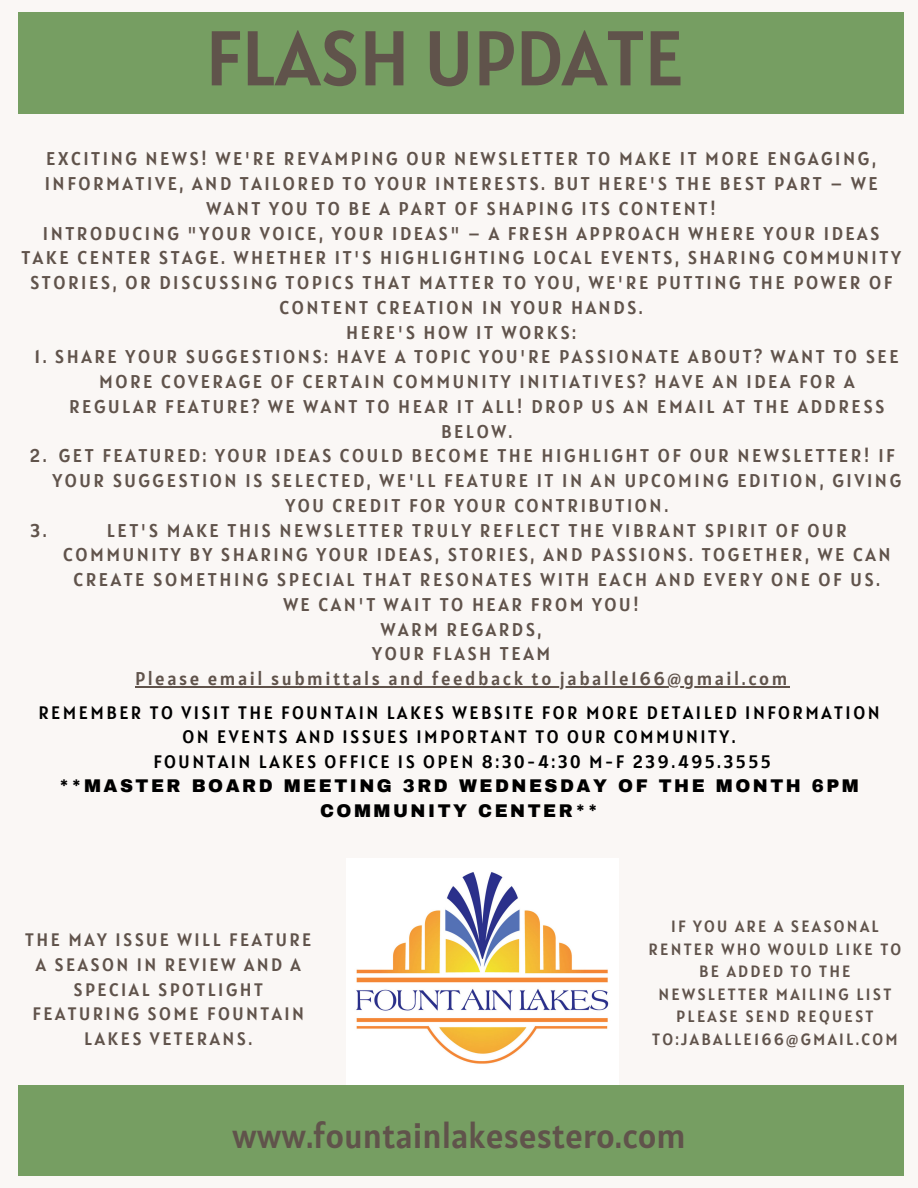
<style>
.page{position:relative;width:918px;height:1188px;background:#faf7f5}
.page>*{position:absolute;margin:0;border:0;box-sizing:border-box;transform-origin:0 0}
.t1{font:77.7px "Alatsi";color:#60534b}
.t2{font:34.5px "Alatsi";color:#60534b}
.t3{font:18.45px/24.8px "Alatsi";letter-spacing:.14em;color:#60534b;text-align:center}
.t4{font:18px/24.5px "Alatsi";letter-spacing:.14em;color:#000;text-align:center}
.t5{font:18px/24.8px "Alatsi";letter-spacing:.14em;color:#60534b;text-align:center}
.t6{font:16.35px/22.5px "Alatsi";letter-spacing:.14em;color:#60534b;text-align:center}
.s1{font-family:"Archivo";font-weight:900}
</style>
<div class="page">
<img style="left:356px;top:872px;width:253px;height:192px">
<hr style="left:135px;top:686px;width:655px;height:1px;background:#60534b">
<div style="left:19px;top:12px;width:885px;height:102px;background:#769e62"></div>
<div style="left:19px;top:1085px;width:885px;height:91px;background:#769e62"></div>
<p class="t1" style="left:205px;top:8px;width:480px">FLASH UPDATE</p>
<p class="t3" style="left:21px;top:146px;width:881px">EXCITING NEWS! WE'RE REVAMPING OUR NEWSLETTER TO MAKE IT MORE ENGAGING, INFORMATIVE, AND TAILORED TO YOUR INTERESTS. BUT HERE'S THE BEST PART – WE WANT YOU TO BE A PART OF SHAPING ITS CONTENT!<br>INTRODUCING "YOUR VOICE, YOUR IDEAS" – A FRESH APPROACH WHERE YOUR IDEAS TAKE CENTER STAGE. WHETHER IT'S HIGHLIGHTING LOCAL EVENTS, SHARING COMMUNITY STORIES, OR DISCUSSING TOPICS THAT MATTER TO YOU, WE'RE PUTTING THE POWER OF CONTENT CREATION IN YOUR HANDS.<br>HERE'S HOW IT WORKS:</p>
<p class="t3" style="left:34px;top:344px;width:866px">1. SHARE YOUR SUGGESTIONS: HAVE A TOPIC YOU'RE PASSIONATE ABOUT? WANT TO SEE</p>
<p class="t3" style="left:99px;top:369px;width:757px">MORE COVERAGE OF CERTAIN COMMUNITY INITIATIVES? HAVE AN IDEA FOR A</p>
<p class="t3" style="left:69px;top:394px;width:817px">REGULAR FEATURE? WE WANT TO HEAR IT ALL! DROP US AN EMAIL AT THE ADDRESS</p>
<p class="t3" style="left:441px;top:419px;width:73px">BELOW.</p>
<p class="t3" style="left:59px;top:443px;width:838px">GET FEATURED: YOUR IDEAS COULD BECOME THE HIGHLIGHT OF OUR NEWSLETTER! IF</p>
<p class="t3" style="left:52px;top:468px;width:850px">YOUR SUGGESTION IS SELECTED, WE'LL FEATURE IT IN AN UPCOMING EDITION, GIVING</p>
<p class="t3" style="left:285px;top:493px;width:384px">YOU CREDIT FOR YOUR CONTRIBUTION.</p>
<p class="t3" style="left:30px;top:443px;width:18px">2.</p>
<p class="t3" style="left:30px;top:518px;width:18px">3.</p>
<p class="t3" style="left:63px;top:518px;width:829px">LET'S MAKE THIS NEWSLETTER TRULY REFLECT THE VIBRANT SPIRIT OF OUR<br>COMMUNITY BY SHARING YOUR IDEAS, STORIES, AND PASSIONS. TOGETHER, WE CAN<br>CREATE SOMETHING SPECIAL THAT RESONATES WITH EACH AND EVERY ONE OF US.</p>
<p class="t3" style="left:135px;top:592px;width:654px">WE CAN'T WAIT TO HEAR FROM YOU!<br>WARM REGARDS,<br>YOUR FLASH TEAM<br>Please email submittals and feedback to jaballe166@gmail.com</p>
<p class="t4" style="left:38px;top:700px;width:843px">REMEMBER TO VISIT THE FOUNTAIN LAKES WEBSITE FOR MORE DETAILED INFORMATION ON EVENTS AND ISSUES IMPORTANT TO OUR COMMUNITY.<br>FOUNTAIN LAKES OFFICE IS OPEN 8:30-4:30 M-F 239.495.3555<br><span class="s1">**MASTER BOARD MEETING 3RD WEDNESDAY OF THE MONTH 6PM COMMUNITY CENTER**</span></p>
<h3 class="t5" style="left:25px;top:927px;width:288px">THE MAY ISSUE WILL FEATURE<br>A SEASON IN REVIEW AND A<br>SPECIAL SPOTLIGHT<br>FEATURING SOME FOUNTAIN<br>LAKES VETERANS.</h3>
<h3 class="t6" style="left:649px;top:915px;width:254px">IF YOU ARE A SEASONAL<br>RENTER WHO WOULD LIKE TO<br>BE ADDED TO THE<br>NEWSLETTER MAILING LIST<br>PLEASE SEND REQUEST<br>TO:JABALLE166@GMAIL.COM</h3>
<h2 class="t2" style="left:232px;top:1114px;width:455px">www.fountainlakesestero.com</h2>
</div>
